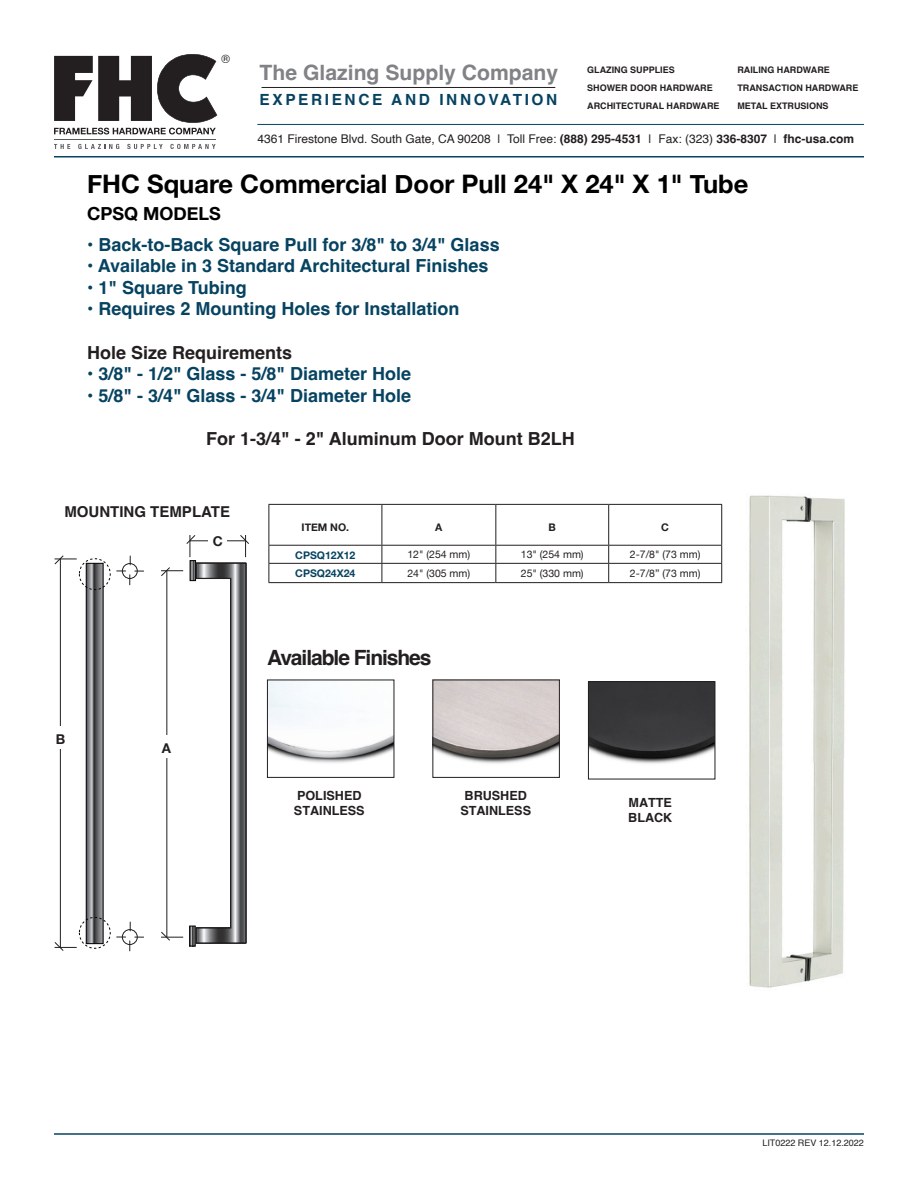
<style>
.page{position:relative;width:918px;height:1188px;background:#fff}
.page>*{position:absolute;margin:0;border:0;box-sizing:border-box;transform-origin:0 0}
.t1{font:700 25.5px "Helvetica Neue";color:#000}
.t2{font:700 21.15px "Helvetica";color:#808285}
.page_title{font:700 21px "Helvetica";letter-spacing:-.05em;color:#231f20}
.t3{font:700 18px "Helvetica";color:#064361}
.t4{font:700 18px "Helvetica";color:#231f20}
.t5{font:700 18px "Helvetica Neue";color:#000}
.t6{font:700 15.45px "Helvetica";letter-spacing:.17em;color:#064361}
.t7{font:700 15px "Helvetica";color:#231f20}
.t8{font:700 13.5px "Helvetica Neue";color:#231f20}
.fhc_finishes_caption{font:700 12.6px/15.1px "Helvetica";color:#231f20;text-align:center}
.t9{font:12px "Helvetica";color:#231f20}
.t10{font:11.55px "Helvetica";color:#231f20}
.t11{font:10.5px "Helvetica Neue";color:#231f20}
.t12{font:700 10.5px "Helvetica Neue";color:#064361}
.t13{font:700 10.5px "Helvetica Neue";color:#231f20}
.t14{font:700 9px "Helvetica";color:#231f20}
.t15{font:9px "Helvetica";color:#231f20}
.s1{font-weight:700}
</style>
<div class="page">
<svg style="left:88px;top:565px;width:13px;height:377px;background:#77787a"></svg>
<div style="left:86px;top:563px;width:17px;height:381px;border:1px solid #050504"></div>
<div style="left:79px;top:917px;width:32px;height:32px;border:1px dashed #050504;border-radius:50%"></div>
<div style="left:79px;top:558px;width:32px;height:32px;border:1px dashed #050504;border-radius:50%"></div>
<div style="left:122px;top:929px;width:16px;height:16px;border:1px solid #211e1e;border-radius:50%"></div>
<svg style="left:117px;top:937px;width:27px;height:14px"></svg>
<div style="left:122px;top:563px;width:16px;height:16px;border:1px solid #211e1e;border-radius:50%"></div>
<svg style="left:117px;top:571px;width:27px;height:14px"></svg>
<div style="left:189px;top:926px;width:7px;height:20px;border:1px solid #050504"></div>
<hr style="left:60px;top:559px;width:1px;height:388px;background:#211e1e">
<svg style="left:54px;top:555px;width:23px;height:10px"></svg>
<svg style="left:54px;top:942px;width:23px;height:9px"></svg>
<svg style="left:161px;top:535px;width:88px;height:409px"></svg>
<svg style="left:54px;top:144px;width:16px;height:5px"></svg>
<svg style="left:78px;top:144px;width:41px;height:5px"></svg>
<svg style="left:127px;top:144px;width:36px;height:5px"></svg>
<svg style="left:170px;top:144px;width:46px;height:5px"></svg>
<svg style="left:54px;top:54px;width:163px;height:80px"></svg>
<hr style="left:54px;top:139px;width:162px;height:1px;background:#57585a">
<hr style="left:257px;top:124px;width:607px;height:1px;background:#064361">
<hr style="left:54px;top:1133px;width:810px;height:2px;background:#064361">
<hr style="left:54px;top:156px;width:810px;height:1px;background:#064361">
<hr style="left:262px;top:87px;width:293px;height:1px;background:#231f20">
<img style="left:749px;top:495px;width:96px;height:493px">
<div style="left:208px;top:533px;width:19px;height:13px;background:#fff"></div>
<div style="left:162px;top:736px;width:9px;height:22px;background:#fff"></div>
<div style="left:55px;top:727px;width:10px;height:22px;background:#fff"></div>
<hr style="left:268px;top:504px;width:114px;height:1px;background:#231f20">
<hr style="left:268px;top:505px;width:1px;height:40px;background:#231f20">
<hr style="left:382px;top:504px;width:114px;height:1px;background:#231f20">
<hr style="left:382px;top:505px;width:1px;height:40px;background:#231f20">
<hr style="left:496px;top:504px;width:113px;height:1px;background:#231f20">
<hr style="left:495px;top:505px;width:1px;height:40px;background:#231f20">
<hr style="left:609px;top:504px;width:113px;height:1px;background:#231f20">
<hr style="left:608px;top:505px;width:1px;height:40px;background:#231f20">
<hr style="left:721px;top:505px;width:1px;height:40px;background:#231f20">
<hr style="left:268px;top:545px;width:114px;height:1px;background:#231f20">
<hr style="left:382px;top:545px;width:114px;height:1px;background:#231f20">
<hr style="left:496px;top:545px;width:113px;height:1px;background:#231f20">
<hr style="left:609px;top:545px;width:113px;height:1px;background:#231f20">
<hr style="left:268px;top:563px;width:114px;height:1px;background:#231f20">
<svg style="left:268px;top:546px;width:1px;height:36px"></svg>
<hr style="left:382px;top:563px;width:114px;height:1px;background:#231f20">
<svg style="left:382px;top:546px;width:1px;height:36px"></svg>
<hr style="left:496px;top:563px;width:113px;height:1px;background:#231f20">
<svg style="left:495px;top:546px;width:1px;height:36px"></svg>
<hr style="left:609px;top:563px;width:113px;height:1px;background:#231f20">
<svg style="left:608px;top:546px;width:1px;height:36px"></svg>
<svg style="left:721px;top:546px;width:1px;height:36px"></svg>
<hr style="left:268px;top:582px;width:114px;height:1px;background:#231f20">
<hr style="left:382px;top:582px;width:114px;height:1px;background:#231f20">
<hr style="left:496px;top:582px;width:113px;height:1px;background:#231f20">
<hr style="left:609px;top:582px;width:113px;height:1px;background:#231f20">
<img style="left:434px;top:682px;width:124px;height:82px">
<div style="left:432px;top:680px;width:128px;height:98px;border:1px solid #231f20"></div>
<img style="left:590px;top:683px;width:123px;height:81px">
<div style="left:588px;top:681px;width:127px;height:98px;border:1px solid #231f20"></div>
<img style="left:269px;top:682px;width:123px;height:81px">
<div style="left:267px;top:680px;width:127px;height:98px;border:1px solid #231f20"></div>
<p class="t10" style="left:221px;top:50px;width:10px">®</p>
<p class="t2" style="left:260px;top:59px;width:300px">The Glazing Supply Company</p>
<p class="t6" style="left:260px;top:90px;width:299px">EXPERIENCE AND INNOVATION</p>
<p class="t14" style="left:587px;top:64px;width:89px">GLAZING SUPPLIES</p>
<p class="t14" style="left:587px;top:82px;width:127px">SHOWER DOOR HARDWARE</p>
<p class="t14" style="left:587px;top:100px;width:134px">ARCHITECTURAL HARDWARE</p>
<p class="t14" style="left:737px;top:64px;width:94px">RAILING HARDWARE</p>
<p class="t14" style="left:737px;top:82px;width:122px">TRANSACTION HARDWARE</p>
<p class="t14" style="left:737px;top:100px;width:93px">METAL EXTRUSIONS</p>
<p class="t9" style="left:257px;top:129px;width:598px">4361 Firestone Blvd. South Gate, CA 90208 | Toll Free: <span class="s1">(888) 295-4531</span> | Fax: (323) <span class="s1">336-8307</span> | <span class="s1">fhc-usa.com</span></p>
<p class="t1" style="left:87px;top:164px;width:663px">FHC Square Commercial Door Pull 24" X 24" X 1" Tube</p>
<p class="t5" style="left:87px;top:200px;width:135px">CPSQ MODELS</p>
<p class="t3" style="left:87px;top:233px;width:414px">• Back-to-Back Square Pull for 3/8" to 3/4" Glass</p>
<p class="t3" style="left:87px;top:255px;width:403px">• Available in 3 Standard Architectural Finishes</p>
<p class="t3" style="left:87px;top:276px;width:161px">• 1" Square Tubing</p>
<p class="t3" style="left:87px;top:298px;width:374px">• Requires 2 Mounting Holes for Installation</p>
<p class="t4" style="left:87px;top:341px;width:207px">Hole Size Requirements</p>
<p class="t3" style="left:87px;top:363px;width:326px">• 3/8" - 1/2" Glass - 5/8" Diameter Hole</p>
<p class="t3" style="left:87px;top:384px;width:326px">• 5/8" - 3/4" Glass - 3/4" Diameter Hole</p>
<p class="t4" style="left:206px;top:428px;width:370px">For 1-3/4" - 2" Aluminum Door Mount B2LH</p>
<p class="t7" style="left:64px;top:502px;width:167px">MOUNTING TEMPLATE</p>
<p class="t8" style="left:56px;top:729px;width:11px">B</p>
<p class="t8" style="left:213px;top:530px;width:12px">C</p>
<p class="t8" style="left:162px;top:738px;width:11px">A</p>
<p class="t13" style="left:302px;top:519px;width:49px">ITEM NO.</p>
<p class="t13" style="left:435px;top:519px;width:9px">A</p>
<p class="t13" style="left:549px;top:519px;width:9px">B</p>
<p class="t13" style="left:661px;top:519px;width:9px">C</p>
<p class="t12" style="left:295px;top:547px;width:62px">CPSQ12X12</p>
<p class="t11" style="left:407px;top:547px;width:64px">12" (254 mm)</p>
<p class="t11" style="left:521px;top:547px;width:64px">13" (254 mm)</p>
<p class="t11" style="left:630px;top:547px;width:72px">2-7/8" (73 mm)</p>
<p class="t12" style="left:295px;top:565px;width:62px">CPSQ24X24</p>
<p class="t11" style="left:407px;top:565px;width:64px">24" (305 mm)</p>
<p class="t11" style="left:521px;top:565px;width:64px">25" (330 mm)</p>
<p class="t11" style="left:630px;top:565px;width:72px">2-7/8” (73 mm)</p>
<p class="page_title" style="left:267px;top:645px;width:166px">Available Finishes</p>
<p class="fhc_finishes_caption" style="left:297px;top:789px;width:66px">POLISHED</p>
<p class="fhc_finishes_caption" style="left:294px;top:804px;width:72px">STAINLESS</p>
<p class="fhc_finishes_caption" style="left:460px;top:789px;width:72px">BRUSHED<br>STAINLESS</p>
<p class="fhc_finishes_caption" style="left:628px;top:796px;width:46px;text-align:left">MATTE<br>BLACK</p>
<p class="t15" style="left:762px;top:1136px;width:103px">LIT0222 REV 12.12.2022</p>
</div>
